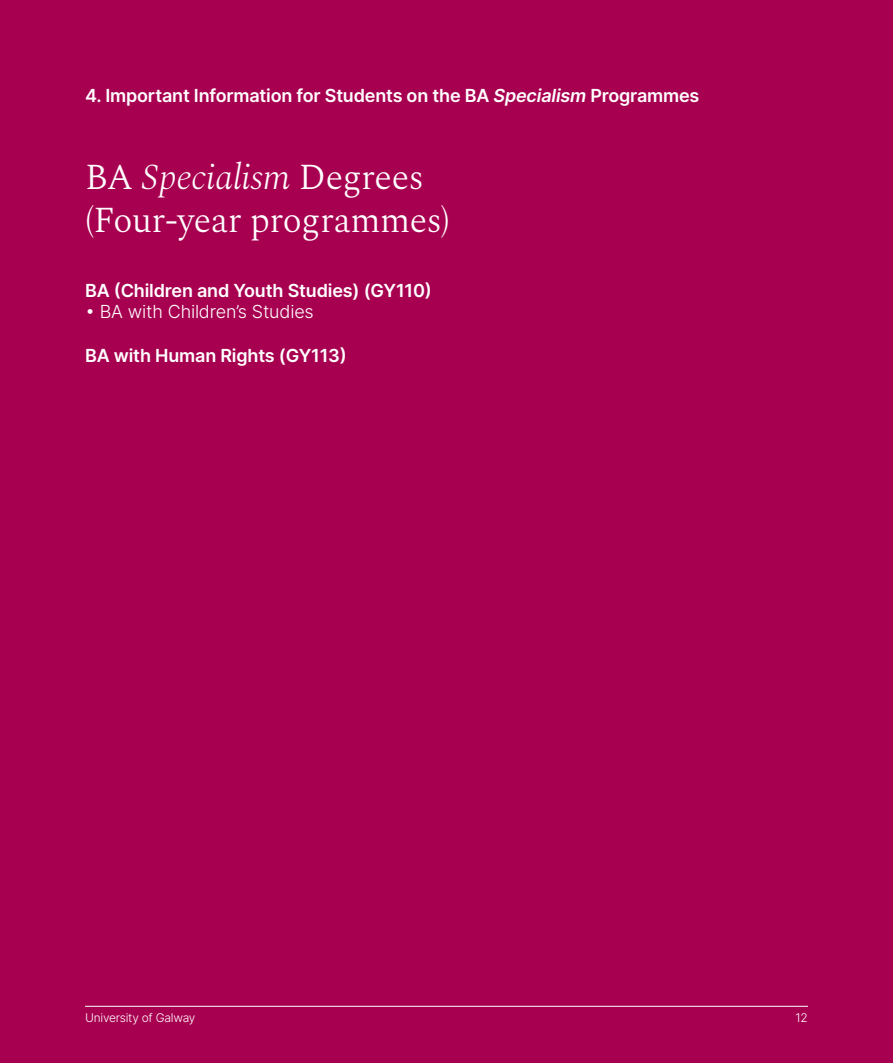
<style>
.page{position:relative;width:893px;height:1063px;background:#a80050}
.page>*{position:absolute;margin:0;border:0;box-sizing:border-box;transform-origin:0 0}
.t1{font:300 36px/43.2px "Spectral";letter-spacing:-.01em;color:#fff}
.t2{font:600 18px "Inter";letter-spacing:-.01em;color:#fff}
.t3{font:300 18px "Inter";letter-spacing:-.01em;color:#fff}
.t4{font:300 12px "Inter";letter-spacing:-.02em;color:#fff}
.s1{font-style:italic}
</style>
<div class="page">
<hr style="left:85px;top:1006px;width:723px;height:1px;background:#fff">
<p class="t2" style="left:85px;top:83px;width:616px">4. Important Information for Students on the BA <span class="s1">Specialism</span> Programmes</p>
<h1 class="t1" style="left:85px;top:153px;width:366px">BA <span class="s1">Specialism</span> Degrees (Four-year programmes)</h1>
<p class="t2" style="left:85px;top:277px;width:348px">BA (Children and Youth Studies) (GY110)</p>
<p class="t3" style="left:85px;top:299px;width:230px">• BA with Children’s Studies</p>
<p class="t2" style="left:85px;top:342px;width:263px">BA with Human Rights (GY113)</p>
<p class="t4" style="left:85px;top:1009px;width:112px">University of Galway</p>
<p class="t4" style="left:795px;top:1009px;width:14px">12</p>
</div>
